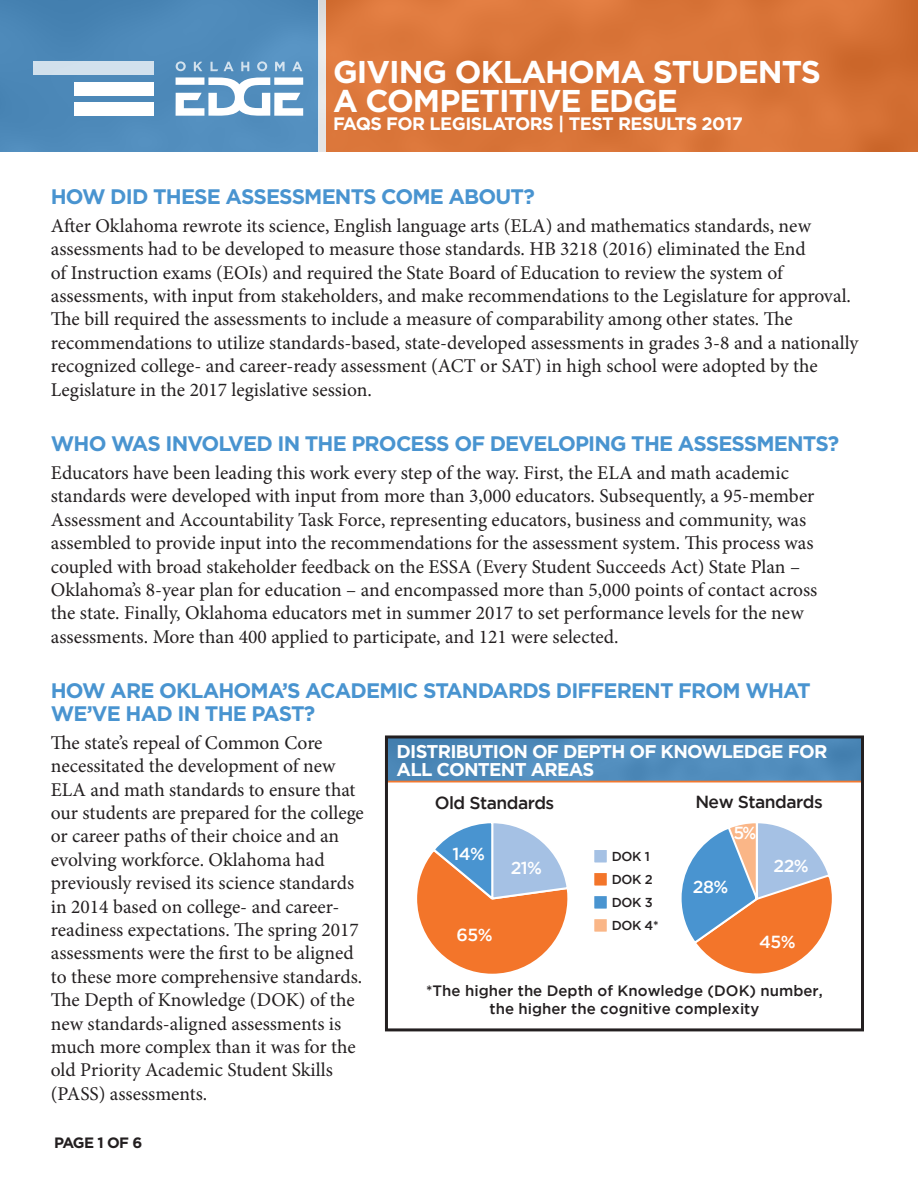
<style>
.page{position:relative;width:918px;height:1188px;background:#fff}
.page>*{position:absolute;margin:0;border:0;box-sizing:border-box;transform-origin:0 0}
.t1{font:700 31.5px/28.3px "Gotham";letter-spacing:-.03em;color:#fff}
.t2{font:700 21px/22.5px "Gotham";letter-spacing:-.04em;color:#4994d0}
.Body{font:19.5px/23.4px "Minion Pro";letter-spacing:-.005em;color:#231f20}
.t3{font:700 18.45px/17.4px "Gotham";letter-spacing:-.04em;color:#fff}
.t4{font:700 18px "Gotham";letter-spacing:-.03em;color:#fff}
.First_Bullet{font:500 17.4px "Gotham";letter-spacing:-.03em;color:#231f20}
.First_Bullet-2{font:500 17.4px "Gotham";letter-spacing:-.03em;color:#fff}
.t5{font:500 15px "Gotham";color:#231f20}
.t6{font:700 15px "Gotham";letter-spacing:-.06em;color:#231f20}
.First_Bullet-3{font:500 12.9px "Gotham";letter-spacing:-.03em;color:#231f20}
</style>
<div class="page">
<div style="left:326px;top:0;width:592px;height:151px;background:#da7539"></div>
<div style="left:0;top:0;width:319px;height:151px;background:#4e8aba"></div>
<svg style="left:319px;top:0;width:7px;height:151px"></svg>
<div style="left:33px;top:61px;width:120px;height:13px;background:#d2e1ed"></div>
<div style="left:74px;top:82px;width:79px;height:13px;background:#fff"></div>
<div style="left:74px;top:103px;width:79px;height:13px;background:#fff"></div>
<svg style="left:176px;top:77px;width:127px;height:39px"></svg>
<svg style="left:176px;top:61px;width:126px;height:10px"></svg>
<div style="left:386px;top:737px;width:477px;height:44px;background:#508cbc"></div>
<hr style="left:386px;top:781px;width:477px;height:1px;background:#f37930">
<div style="left:592px;top:848px;width:17px;height:17px;background:#a5c1e4;border:2px solid #fff"></div>
<div style="left:592px;top:871px;width:17px;height:17px;background:#f3752a;border:2px solid #fff"></div>
<div style="left:592px;top:894px;width:17px;height:17px;background:#4994d0;border:2px solid #fff"></div>
<div style="left:592px;top:917px;width:17px;height:17px;background:#fab687;border:2px solid #fff"></div>
<svg style="left:417px;top:823px;width:151px;height:151px"></svg>
<div style="left:681px;top:822px;width:152px;height:152px;background:#f3752a;border-radius:50%"></div>
<svg style="left:681px;top:822px;width:150px;height:123px"></svg>
<div style="left:385px;top:735px;width:479px;height:296px;border:3px solid #231f20"></div>
<p class="t1" style="left:333px;top:57px;width:489px">GIVING OKLAHOMA STUDENTS<br>A COMPETITIVE EDGE</p>
<p class="t4" style="left:333px;top:113px;width:412px">FAQS FOR LEGISLATORS | TEST RESULTS 2017</p>
<p class="t2" style="left:51px;top:185px;width:485px">HOW DID THESE ASSESSMENTS COME ABOUT?</p>
<p class="Body" style="left:51px;top:214px;width:809px">After Oklahoma rewrote its science, English language arts (ELA) and mathematics standards, new assessments had to be developed to measure those standards. HB 3218 (2016) eliminated the End<br>of Instruction exams (EOIs) and required the State Board of Education to review the system of assessments, with input from stakeholders, and make recommendations to the Legislature for approval.<br>The bill required the assessments to include a measure of comparability among other states. The recommendations to utilize standards-based, state-developed assessments in grades 3-8 and a nationally recognized college- and career-ready assessment (ACT or SAT) in high school were adopted by the Legislature in the 2017 legislative session.</p>
<p class="t2" style="left:51px;top:432px;width:790px">WHO WAS INVOLVED IN THE PROCESS OF DEVELOPING THE ASSESSMENTS?</p>
<p class="Body" style="left:51px;top:461px;width:768px">Educators have been leading this work every step of the way. First, the ELA and math academic standards were developed with input from more than 3,000 educators. Subsequently, a 95-member Assessment and Accountability Task Force, representing educators, business and community, was assembled to provide input into the recommendations for the assessment system. This process was coupled with broad stakeholder feedback on the ESSA (Every Student Succeeds Act) State Plan – Oklahoma’s 8-year plan for education – and encompassed more than 5,000 points of contact across the state. Finally, Oklahoma educators met in summer 2017 to set performance levels for the new assessments. More than 400 applied to participate, and 121 were selected.</p>
<p class="t2" style="left:51px;top:679px;width:761px">HOW ARE OKLAHOMA’S ACADEMIC STANDARDS DIFFERENT FROM WHAT<br>WE’VE HAD IN THE PAST?</p>
<p class="Body" style="left:51px;top:731px;width:315px">The state’s repeal of Common Core necessitated the development of new ELA and math standards to ensure that our students are prepared for the college or career paths of their choice and an evolving workforce. Oklahoma had previously revised its science standards in 2014 based on college- and career&shy;readiness expectations. The spring 2017 assessments were the first to be aligned to these more comprehensive standards.<br>The Depth of Knowledge (DOK) of the new standards-aligned assessments is much more complex than it was for the old Priority Academic Student Skills (PASS) assessments.</p>
<p class="t6" style="left:54px;top:1134px;width:90px">PAGE 1 OF 6</p>
<p class="t3" style="left:397px;top:743px;width:432px">DISTRIBUTION OF DEPTH OF KNOWLEDGE FOR<br>ALL CONTENT AREAS</p>
<p class="First_Bullet" style="left:695px;top:792px;width:129px">New Standards</p>
<p class="First_Bullet" style="left:435px;top:793px;width:121px">Old Standards</p>
<p class="First_Bullet-2" style="left:453px;top:844px;width:34px">14%</p>
<p class="First_Bullet-2" style="left:511px;top:858px;width:33px">21%</p>
<p class="First_Bullet-2" style="left:733px;top:823px;width:24px">5%</p>
<p class="First_Bullet-3" style="left:612px;top:849px;width:39px">DOK 1</p>
<p class="First_Bullet-3" style="left:612px;top:872px;width:42px">DOK 2</p>
<p class="First_Bullet-3" style="left:612px;top:895px;width:42px">DOK 3</p>
<p class="First_Bullet-3" style="left:612px;top:918px;width:48px">DOK 4*</p>
<p class="First_Bullet-2" style="left:774px;top:856px;width:37px">22%</p>
<p class="First_Bullet-2" style="left:693px;top:877px;width:37px">28%</p>
<p class="First_Bullet-2" style="left:456px;top:925px;width:38px">65%</p>
<p class="First_Bullet-2" style="left:759px;top:932px;width:38px">45%</p>
<p class="t5" style="left:426px;top:983px;width:398px">*The higher the Depth of Knowledge (DOK) number,</p>
<p class="t5" style="left:490px;top:1001px;width:271px">the higher the cognitive complexity</p>
</div>
